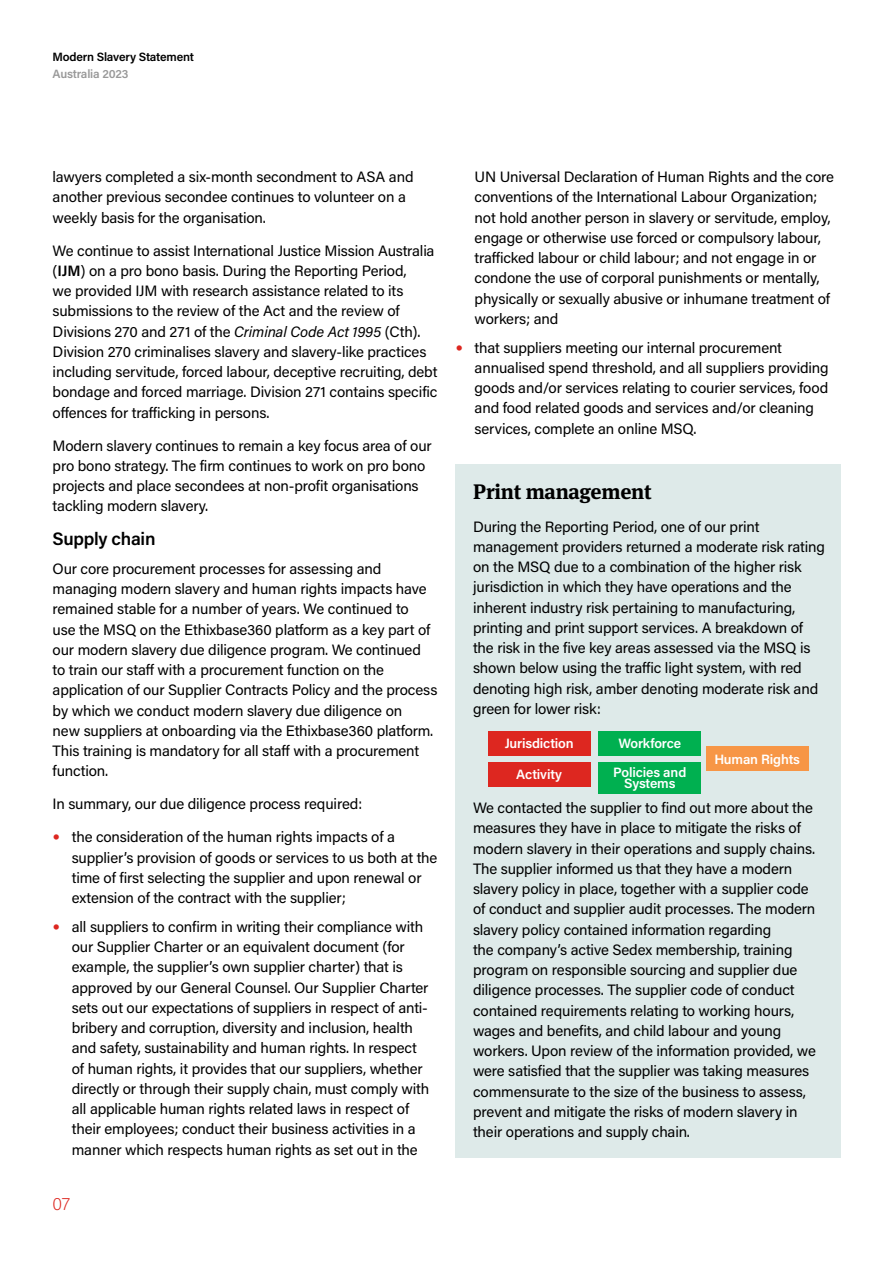
<style>
.page{position:relative;width:893px;height:1263px;background:#fff}
.page>*{position:absolute;margin:0;border:0;box-sizing:border-box;transform-origin:0 0}
.t1{font:700 21px "Meta Serif Pro";letter-spacing:-.01em;color:#000}
.t2{font:600 18px "Acumin Pro";letter-spacing:-.015em;color:#000}
.t3{font:200 18px "Acumin Pro";color:#dd2720}
.t4{font:15px/20.2px "Acumin Pro";letter-spacing:-.01em;color:#000}
.t5{font:600 13.5px/29px "Acumin Pro";letter-spacing:-.01em;color:#fff;text-align:center}
.t6{font:600 12px "Acumin Pro";letter-spacing:-.02em;color:#000}
.t7{font:600 12px "Acumin Pro";letter-spacing:-.02em;color:#999}
.s1{font-weight:600}
.s2{font-style:italic}
.s3{font-family:"Meta Serif Pro";color:#dd2720}
</style>
<div class="page">
<div style="left:455px;top:464px;width:386px;height:694px;background:#deeae9"></div>
<div style="left:488px;top:731px;width:102px;height:24px;background:#dd2720"></div>
<div style="left:488px;top:762px;width:102px;height:25px;background:#dd2720"></div>
<div style="left:599px;top:731px;width:102px;height:24px;background:#00b050"></div>
<div style="left:599px;top:762px;width:102px;height:31px;background:#00b050"></div>
<div style="left:706px;top:747px;width:102px;height:24px;background:#f79646"></div>
<p class="t6" style="left:53px;top:49px;width:143px">Modern Slavery Statement</p>
<p class="t7" style="left:53px;top:65px;width:77px">Australia 2023</p>
<p class="t4" style="left:53px;top:166px;width:362px">lawyers completed a six-month secondment to ASA and another previous secondee continues to volunteer on a weekly basis for the organisation.</p>
<p class="t4" style="left:53px;top:240px;width:386px">We continue to assist International Justice Mission Australia (<span class="s1">IJM</span>) on a pro bono basis. During the Reporting Period,<br>we provided IJM with research assistance related to its submissions to the review of the Act and the review of Divisions 270 and 271 of the <span class="s2">Criminal Code Act 1995</span> (Cth).<br>Division 270 criminalises slavery and slavery-like practices including servitude, forced labour, deceptive recruiting, debt bondage and forced marriage. Division 271 contains specific offences for trafficking in persons.</p>
<p class="t4" style="left:53px;top:435px;width:381px">Modern slavery continues to remain a key focus area of our pro bono strategy. The firm continues to work on pro bono projects and place secondees at non-profit organisations tackling modern slavery.</p>
<p class="t2" style="left:53px;top:526px;width:104px">Supply chain</p>
<p class="t4" style="left:53px;top:558px;width:386px">Our core procurement processes for assessing and managing modern slavery and human rights impacts have remained stable for a number of years. We continued to<br>use the MSQ on the Ethixbase360 platform as a key part of our modern slavery due diligence program. We continued<br>to train our staff with a procurement function on the application of our Supplier Contracts Policy and the process by which we conduct modern slavery due diligence on<br>new suppliers at onboarding via the Ethixbase360 platform.<br>This training is mandatory for all staff with a procurement function.</p>
<p class="t4" style="left:53px;top:793px;width:311px">In summary, our due diligence process required:</p>
<p class="t4" style="left:72px;top:826px;width:367px;text-indent:-19px"><span class="s3">•</span> the consideration of the human rights impacts of a supplier’s provision of goods or services to us both at the time of first selecting the supplier and upon renewal or extension of the contract with the supplier;</p>
<p class="t4" style="left:72px;top:916px;width:359px;text-indent:-19px"><span class="s3">•</span> all suppliers to confirm in writing their compliance with our Supplier Charter or an equivalent document (for example, the supplier’s own supplier charter) that is approved by our General Counsel. Our Supplier Charter sets out our expectations of suppliers in respect of anti&shy;bribery and corruption, diversity and inclusion, health and safety, sustainability and human rights. In respect of human rights, it provides that our suppliers, whether directly or through their supply chain, must comply with all applicable human rights related laws in respect of their employees; conduct their business activities in a manner which respects human rights as set out in the</p>
<p class="t3" style="left:53px;top:1192px;width:19px">07</p>
<p class="t4" style="left:475px;top:166px;width:361px">UN Universal Declaration of Human Rights and the core conventions of the International Labour Organization; not hold another person in slavery or servitude, employ, engage or otherwise use forced or compulsory labour, trafficked labour or child labour; and not engage in or condone the use of corporal punishments or mentally, physically or sexually abusive or inhumane treatment of workers; and</p>
<p class="t4" style="left:475px;top:337px;width:356px;text-indent:-19px"><span class="s3">•</span> that suppliers meeting our internal procurement annualised spend threshold, and all suppliers providing goods and/or services relating to courier services, food and food related goods and services and/or cleaning services, complete an online MSQ.</p>
<h1 class="t1" style="left:473px;top:474px;width:180px">Print management</h1>
<p class="t4" style="left:473px;top:516px;width:353px">During the Reporting Period, one of our print management providers returned a moderate risk rating on the MSQ due to a combination of the higher risk jurisdiction in which they have operations and the inherent industry risk pertaining to manufacturing, printing and print support services. A breakdown of the risk in the five key areas assessed via the MSQ is shown below using the traffic light system, with red denoting high risk, amber denoting moderate risk and green for lower risk:</p>
<p class="t5" style="left:505px;top:728px;width:71px">Jurisdiction</p>
<p class="t5" style="left:516px;top:760px;width:47px">Activity</p>
<p class="t5" style="left:613px;top:728px;width:75px">Workforce<br>Policies and</p>
<p class="t5" style="left:624px;top:768px;width:53px">Systems</p>
<p class="t5" style="left:714px;top:744px;width:87px">Human Rights</p>
<p class="t4" style="left:473px;top:797px;width:344px">We contacted the supplier to find out more about the measures they have in place to mitigate the risks of modern slavery in their operations and supply chains.<br>The supplier informed us that they have a modern slavery policy in place, together with a supplier code of conduct and supplier audit processes. The modern slavery policy contained information regarding<br>the company’s active Sedex membership, training program on responsible sourcing and supplier due diligence processes. The supplier code of conduct contained requirements relating to working hours, wages and benefits, and child labour and young workers. Upon review of the information provided, we were satisfied that the supplier was taking measures commensurate to the size of the business to assess, prevent and mitigate the risks of modern slavery in their operations and supply chain.</p>
</div>
